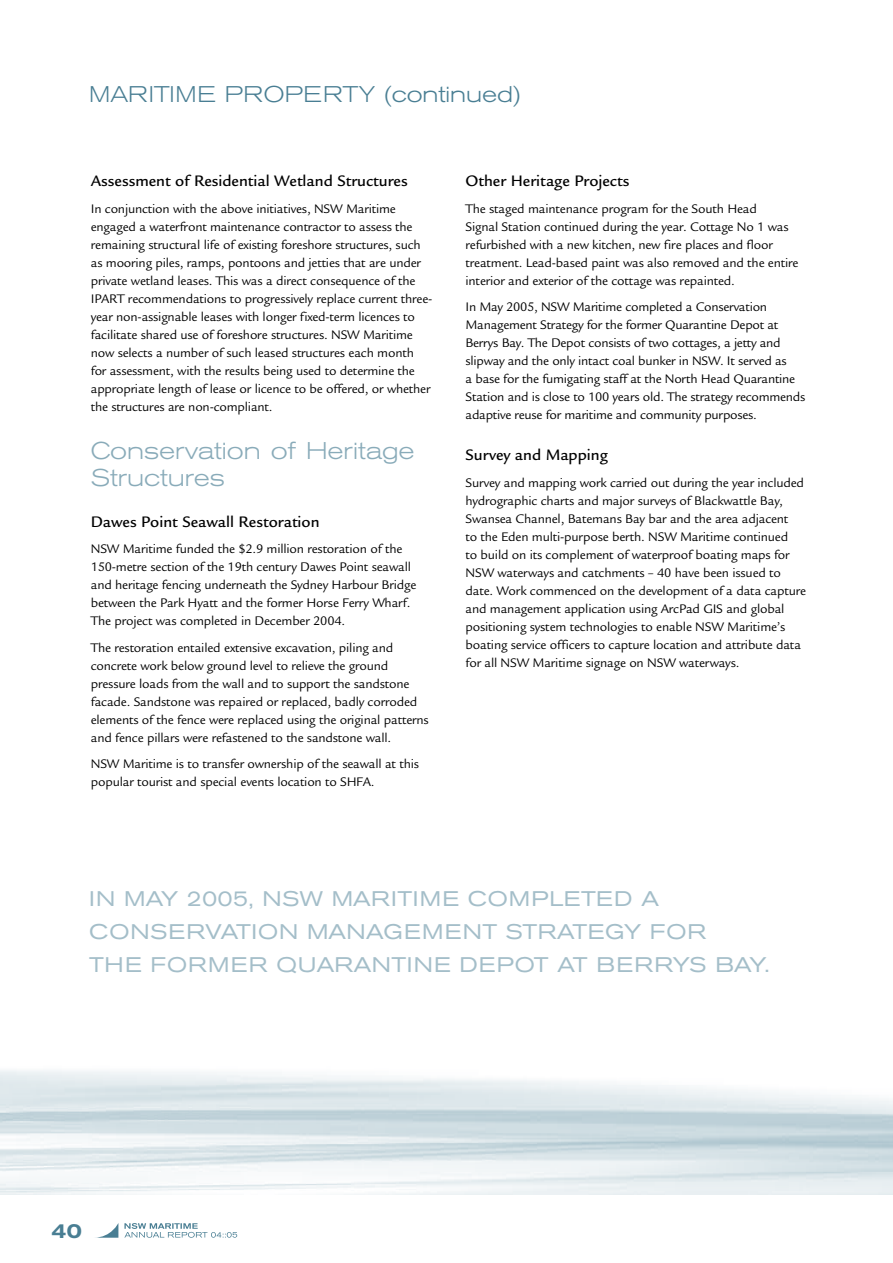
<style>
.page{position:relative;width:893px;height:1263px;background:#fff}
.page>*{position:absolute;margin:0;border:0;box-sizing:border-box;transform-origin:0 0}
.t1{font:300 expanded 24px/27px "Akzidenz Grotesk BE";color:#89abb9}
.t2{font:300 expanded 22.5px "Akzidenz Grotesk BE";color:#497e93}
.t3{font:expanded 21px/33px "Akzidenz Grotesk BE";letter-spacing:.04em;color:#a4bec9}
.t4{font:500 expanded 21px "Akzidenz Grotesk BE";color:#497e93}
.t5{font:500 16.5px "Legacy Sans";color:#000}
.t6{font:13.5px/18px "Legacy Sans";letter-spacing:-.015em;color:#000}
</style>
<div class="page">
<svg style="left:95px;top:1224px;width:23px;height:14px"></svg>
<svg style="left:124px;top:1223px;width:114px;height:15px"></svg>
<div style="left:199px;top:1222px;width:59px;height:8px;background:#fff"></div>
<h2 class="t2" style="left:89px;top:81px;width:433px">MARITIME PROPERTY (continued)</h2>
<p class="t5" style="left:91px;top:172px;width:318px">Assessment of Residential Wetland Structures</p>
<p class="t6" style="left:91px;top:200px;width:343px">In conjunction with the above initiatives, NSW Maritime engaged a waterfront maintenance contractor to assess the remaining structural life of existing foreshore structures, such as mooring piles, ramps, pontoons and jetties that are under private wetland leases. This was a direct consequence of the IPART recommendations to progressively replace current three&shy;year non-assignable leases with longer fixed-term licences to facilitate shared use of foreshore structures. NSW Maritime now selects a number of such leased structures each month for assessment, with the results being used to determine the appropriate length of lease or licence to be offered, or whether the structures are non-compliant.</p>
<h1 class="t1" style="left:91px;top:438px;width:325px">Conservation of Heritage<br>Structures</h1>
<p class="t5" style="left:91px;top:512px;width:230px">Dawes Point Seawall Restoration</p>
<p class="t6" style="left:91px;top:540px;width:327px">NSW Maritime funded the $2.9 million restoration of the 150-metre section of the 19th century Dawes Point seawall and heritage fencing underneath the Sydney Harbour Bridge between the Park Hyatt and the former Horse Ferry Wharf.<br>The project was completed in December 2004.</p>
<p class="t6" style="left:91px;top:639px;width:339px">The restoration entailed extensive excavation, piling and concrete work below ground level to relieve the ground pressure loads from the wall and to support the sandstone facade. Sandstone was repaired or replaced, badly corroded elements of the fence were replaced using the original patterns and fence pillars were refastened to the sandstone wall.</p>
<p class="t6" style="left:91px;top:755px;width:330px">NSW Maritime is to transfer ownership of the seawall at this popular tourist and special events location to SHFA.</p>
<p class="t5" style="left:465px;top:172px;width:165px">Other Heritage Projects</p>
<p class="t6" style="left:465px;top:200px;width:335px">The staged maintenance program for the South Head<br>Signal Station continued during the year. Cottage No 1 was refurbished with a new kitchen, new fire places and floor treatment. Lead-based paint was also removed and the entire interior and exterior of the cottage was repainted.</p>
<p class="t6" style="left:465px;top:298px;width:341px">In May 2005, NSW Maritime completed a Conservation Management Strategy for the former Quarantine Depot at Berrys Bay. The Depot consists of two cottages, a jetty and slipway and the only intact coal bunker in NSW. It served as<br>a base for the fumigating staff at the North Head Quarantine Station and is close to 100 years old. The strategy recommends adaptive reuse for maritime and community purposes.</p>
<p class="t5" style="left:465px;top:446px;width:144px">Survey and Mapping</p>
<p class="t6" style="left:465px;top:474px;width:342px">Survey and mapping work carried out during the year included hydrographic charts and major surveys of Blackwattle Bay, Swansea Channel, Batemans Bay bar and the area adjacent<br>to the Eden multi-purpose berth. NSW Maritime continued<br>to build on its complement of waterproof boating maps for NSW waterways and catchments – 40 have been issued to date. Work commenced on the development of a data capture and management application using ArcPad GIS and global positioning system technologies to enable NSW Maritime’s boating service officers to capture location and attribute data for all NSW Maritime signage on NSW waterways.</p>
<h3 class="t3" style="left:89px;top:882px;width:617px;text-indent:302px">ITIME COMPLETED A<br>CONSERVATION MANAGEMENT STRATEGY FOR<br>THE FORMER QUARA</h3>
<h3 class="t3" style="left:89px;top:882px;width:194px">I N MAY 2005, NSW</h3>
<h3 class="t3" style="left:332px;top:882px;width:20px">MAR</h3>
<h3 class="t3" style="left:372px;top:948px;width:399px">NTINE DEPOT AT BERRYS BAY.</h3>
<h3 class="t4" style="left:51px;top:1218px;width:33px">40</h3>
</div>
